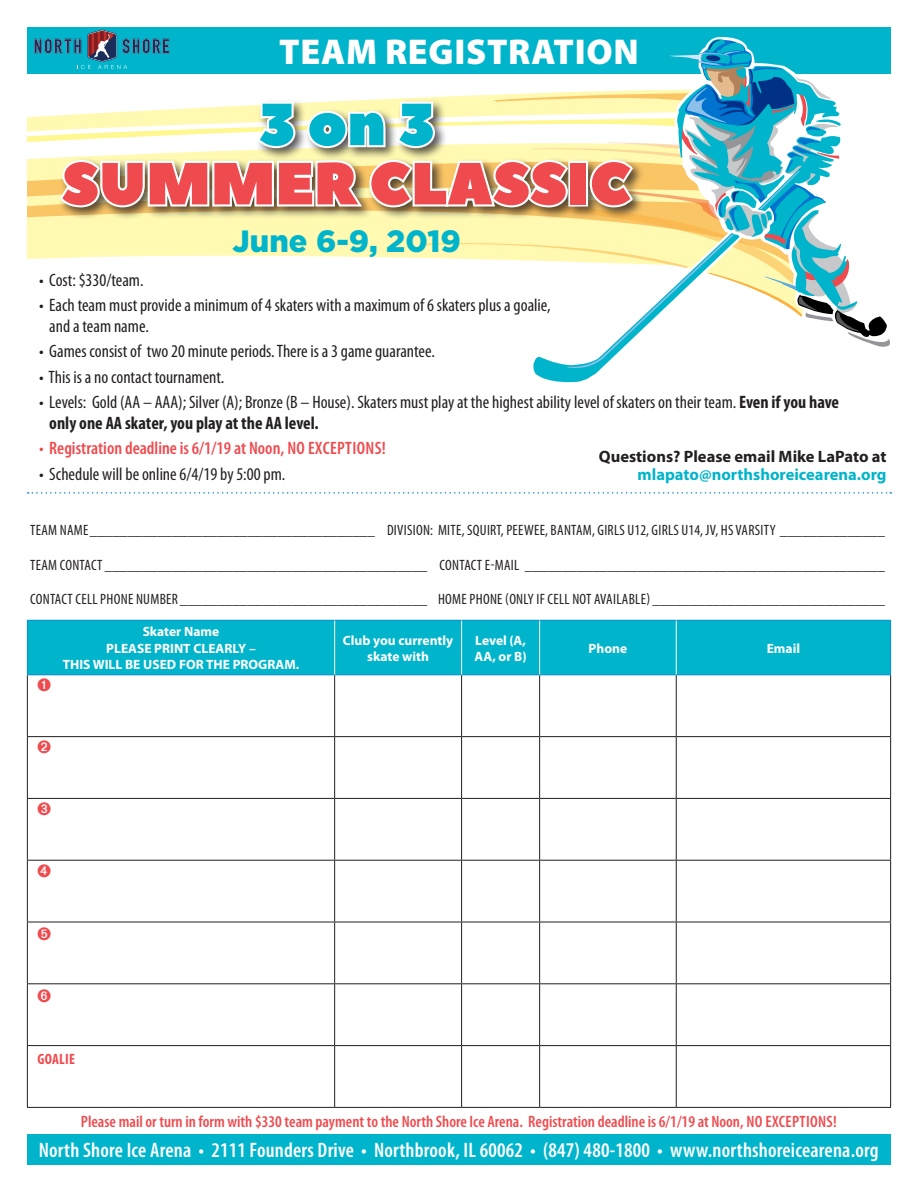
<style>
.page{position:relative;width:918px;height:1188px;background:#fff}
.page>*{position:absolute;margin:0;border:0;box-sizing:border-box;transform-origin:0 0}
.t1{font:59.25px "Peace Sans";color:#ef4b4f}
.t2{font:59.25px "Peace Sans";color:#00b5cb}
.t3{font:900 36px "Myriad Pro";letter-spacing:.02em;color:#fff}
.t4{font:900 30.75px "Gotham";color:#00b5cb}
.t5{font:600 condensed 21px "Myriad Pro";letter-spacing:.01em;color:#fff}
.t6{font:condensed 18px/21px "Myriad Pro";color:#231f20}
.t7{font:600 condensed 18px "Myriad Pro";color:#ef4b4f}
.t8{font:600 condensed 16.5px "Myriad Pro";color:#ef4b4f}
.t9{font:700 16.5px/18px "Myriad Pro";color:#231f20;text-align:right}
.t10{font:condensed 15px "Myriad Pro";letter-spacing:.02em;color:#231f20}
.t11{font:700 condensed 15px "Myriad Pro";letter-spacing:.02em;color:#ef4b4f}
.t12{font:700 13.5px/16.2px "Myriad Pro";color:#fff;text-align:center}
.s1{font-weight:700}
.s2{font-weight:400}
.s3{color:#00b5cb}
</style>
<div class="page">
<div style="left:27px;top:1134px;width:864px;height:31px;background:#00b5cb"></div>
<svg style="left:28px;top:492px;width:863px;height:2px"></svg>
<div style="left:27px;top:27px;width:864px;height:46px;background:#00b5cb"></div>
<div style="left:28px;top:621px;width:862px;height:53px;background:#00b5cb"></div>
<hr style="left:27px;top:675px;width:1px;height:61px;background:#231f20">
<hr style="left:334px;top:675px;width:1px;height:61px;background:#231f20">
<hr style="left:461px;top:675px;width:1px;height:61px;background:#231f20">
<hr style="left:539px;top:675px;width:1px;height:61px;background:#231f20">
<hr style="left:676px;top:675px;width:1px;height:61px;background:#231f20">
<hr style="left:890px;top:675px;width:1px;height:61px;background:#231f20">
<hr style="left:27px;top:736px;width:308px;height:1px;background:#231f20">
<hr style="left:27px;top:737px;width:1px;height:61px;background:#231f20">
<hr style="left:335px;top:736px;width:127px;height:1px;background:#231f20">
<hr style="left:334px;top:737px;width:1px;height:61px;background:#231f20">
<hr style="left:462px;top:736px;width:78px;height:1px;background:#231f20">
<hr style="left:461px;top:737px;width:1px;height:61px;background:#231f20">
<hr style="left:540px;top:736px;width:136px;height:1px;background:#231f20">
<hr style="left:539px;top:737px;width:1px;height:61px;background:#231f20">
<hr style="left:676px;top:736px;width:215px;height:1px;background:#231f20">
<hr style="left:676px;top:737px;width:1px;height:61px;background:#231f20">
<hr style="left:890px;top:737px;width:1px;height:61px;background:#231f20">
<hr style="left:27px;top:798px;width:308px;height:1px;background:#231f20">
<hr style="left:27px;top:799px;width:1px;height:61px;background:#231f20">
<hr style="left:335px;top:798px;width:127px;height:1px;background:#231f20">
<hr style="left:334px;top:799px;width:1px;height:61px;background:#231f20">
<hr style="left:462px;top:798px;width:78px;height:1px;background:#231f20">
<hr style="left:461px;top:799px;width:1px;height:61px;background:#231f20">
<hr style="left:540px;top:798px;width:136px;height:1px;background:#231f20">
<hr style="left:539px;top:799px;width:1px;height:61px;background:#231f20">
<hr style="left:676px;top:798px;width:215px;height:1px;background:#231f20">
<hr style="left:676px;top:799px;width:1px;height:61px;background:#231f20">
<hr style="left:890px;top:799px;width:1px;height:61px;background:#231f20">
<hr style="left:27px;top:860px;width:308px;height:1px;background:#231f20">
<hr style="left:27px;top:861px;width:1px;height:61px;background:#231f20">
<hr style="left:335px;top:860px;width:127px;height:1px;background:#231f20">
<hr style="left:334px;top:861px;width:1px;height:61px;background:#231f20">
<hr style="left:462px;top:860px;width:78px;height:1px;background:#231f20">
<hr style="left:461px;top:861px;width:1px;height:61px;background:#231f20">
<hr style="left:540px;top:860px;width:136px;height:1px;background:#231f20">
<hr style="left:539px;top:861px;width:1px;height:61px;background:#231f20">
<hr style="left:676px;top:860px;width:215px;height:1px;background:#231f20">
<hr style="left:676px;top:861px;width:1px;height:61px;background:#231f20">
<hr style="left:890px;top:861px;width:1px;height:61px;background:#231f20">
<hr style="left:27px;top:922px;width:308px;height:1px;background:#231f20">
<hr style="left:27px;top:922px;width:1px;height:61px;background:#231f20">
<hr style="left:335px;top:922px;width:127px;height:1px;background:#231f20">
<hr style="left:334px;top:922px;width:1px;height:61px;background:#231f20">
<hr style="left:462px;top:922px;width:78px;height:1px;background:#231f20">
<hr style="left:461px;top:922px;width:1px;height:61px;background:#231f20">
<hr style="left:540px;top:922px;width:136px;height:1px;background:#231f20">
<hr style="left:539px;top:922px;width:1px;height:61px;background:#231f20">
<hr style="left:676px;top:922px;width:215px;height:1px;background:#231f20">
<hr style="left:676px;top:922px;width:1px;height:61px;background:#231f20">
<hr style="left:890px;top:922px;width:1px;height:61px;background:#231f20">
<hr style="left:27px;top:983px;width:308px;height:1px;background:#231f20">
<hr style="left:27px;top:984px;width:1px;height:61px;background:#231f20">
<hr style="left:335px;top:983px;width:127px;height:1px;background:#231f20">
<hr style="left:334px;top:984px;width:1px;height:61px;background:#231f20">
<hr style="left:462px;top:983px;width:78px;height:1px;background:#231f20">
<hr style="left:461px;top:984px;width:1px;height:61px;background:#231f20">
<hr style="left:540px;top:983px;width:136px;height:1px;background:#231f20">
<hr style="left:539px;top:984px;width:1px;height:61px;background:#231f20">
<hr style="left:676px;top:983px;width:215px;height:1px;background:#231f20">
<hr style="left:676px;top:984px;width:1px;height:61px;background:#231f20">
<hr style="left:890px;top:984px;width:1px;height:61px;background:#231f20">
<hr style="left:27px;top:1045px;width:308px;height:1px;background:#231f20">
<hr style="left:27px;top:1046px;width:1px;height:61px;background:#231f20">
<hr style="left:335px;top:1045px;width:127px;height:1px;background:#231f20">
<hr style="left:334px;top:1046px;width:1px;height:61px;background:#231f20">
<hr style="left:462px;top:1045px;width:78px;height:1px;background:#231f20">
<hr style="left:461px;top:1046px;width:1px;height:61px;background:#231f20">
<hr style="left:540px;top:1045px;width:136px;height:1px;background:#231f20">
<hr style="left:539px;top:1046px;width:1px;height:61px;background:#231f20">
<hr style="left:676px;top:1045px;width:215px;height:1px;background:#231f20">
<hr style="left:676px;top:1046px;width:1px;height:61px;background:#231f20">
<hr style="left:890px;top:1046px;width:1px;height:61px;background:#231f20">
<hr style="left:27px;top:1107px;width:308px;height:1px;background:#231f20">
<hr style="left:335px;top:1107px;width:127px;height:1px;background:#231f20">
<hr style="left:462px;top:1107px;width:78px;height:1px;background:#231f20">
<hr style="left:540px;top:1107px;width:136px;height:1px;background:#231f20">
<hr style="left:676px;top:1107px;width:215px;height:1px;background:#231f20">
<hr style="left:27px;top:620px;width:308px;height:1px;background:#0089cf">
<hr style="left:27px;top:621px;width:1px;height:53px;background:#0089cf">
<hr style="left:335px;top:620px;width:127px;height:1px;background:#0089cf">
<hr style="left:462px;top:620px;width:78px;height:1px;background:#0089cf">
<hr style="left:540px;top:620px;width:136px;height:1px;background:#0089cf">
<hr style="left:676px;top:620px;width:215px;height:1px;background:#0089cf">
<hr style="left:890px;top:621px;width:1px;height:53px;background:#0089cf">
<hr style="left:27px;top:674px;width:308px;height:1px;background:#0089cf">
<hr style="left:335px;top:674px;width:127px;height:1px;background:#0089cf">
<hr style="left:462px;top:674px;width:78px;height:1px;background:#0089cf">
<hr style="left:540px;top:674px;width:136px;height:1px;background:#0089cf">
<hr style="left:676px;top:674px;width:215px;height:1px;background:#0089cf">
<hr style="left:334px;top:621px;width:1px;height:53px;background:#fff">
<hr style="left:461px;top:621px;width:1px;height:53px;background:#fff">
<hr style="left:539px;top:621px;width:1px;height:53px;background:#fff">
<hr style="left:676px;top:621px;width:1px;height:53px;background:#fff">
<svg style="left:27px;top:30px;width:864px;height:353px"></svg>
<p class="t3" style="left:279px;top:27px;width:361px">TEAM REGISTRATION</p>
<p class="t2" style="left:258px;top:85px;width:179px">3 on 3</p>
<p class="t1" style="left:62px;top:144px;width:571px">SUMMER CLASSIC</p>
<p class="t4" style="left:233px;top:223px;width:230px">June 6-9, 2019</p>
<p class="t6" style="left:39px;top:269px;width:106px">• Cost: $330/team.</p>
<p class="t6" style="left:49px;top:294px;width:503px;text-indent:-10px">• Each team must provide a minimum of 4 skaters with a maximum of 6 skaters plus a goalie, and a team name.</p>
<p class="t6" style="left:39px;top:341px;width:397px">• Games consist of two 20 minute periods. There is a 3 game guarantee.</p>
<p class="t6" style="left:39px;top:366px;width:187px">• This is a no contact tournament.</p>
<p class="t6" style="left:49px;top:391px;width:791px;text-indent:-10px">• Levels: Gold (AA – AAA); Silver (A); Bronze (B – House). Skaters must play at the highest ability level of skaters on their team. <span class="s1">Even if you have only one AA skater, you play at the AA level.</span></p>
<p class="t7" style="left:39px;top:437px;width:348px"><span class="s2">•</span> Registration deadline is 6/1/19 at Noon, NO EXCEPTIONS!</p>
<p class="t6" style="left:39px;top:463px;width:248px">• Schedule will be online 6/4/19 by 5:00 pm.</p>
<p class="t9" style="left:599px;top:447px;width:289px">Questions? Please email Mike LaPato at <span class="s3">mlapato@northshoreicearena.org</span></p>
<p class="t10" style="left:30px;top:521px;width:856px">TEAM NAME______________________________________ DIVISION: MITE, SQUIRT, PEEWEE, BANTAM, GIRLS U12, GIRLS U14, JV, HS VARSITY ______________</p>
<p class="t10" style="left:30px;top:556px;width:856px">TEAM CONTACT ___________________________________________ CONTACT E-MAIL ________________________________________________</p>
<p class="t10" style="left:30px;top:590px;width:856px">CONTACT CELL PHONE NUMBER _________________________________ HOME PHONE (ONLY IF CELL NOT AVAILABLE) _______________________________</p>
<p class="t12" style="left:63px;top:623px;width:238px">Skater Name<br>PLEASE PRINT CLEARLY –<br>THIS WILL BE USED FOR THE PROGRAM.</p>
<p class="t12" style="left:343px;top:631px;width:112px">Club you currently skate with</p>
<p class="t12" style="left:475px;top:631px;width:53px;text-align:left">Level (A,<br>AA, or B)</p>
<p class="t12" style="left:589px;top:640px;width:40px">Phone</p>
<p class="t12" style="left:767px;top:640px;width:35px">Email</p>
<p class="t11" style="left:37px;top:1050px;width:39px">GOALIE</p>
<p class="t8" style="left:81px;top:1111px;width:757px">Please mail or turn in form with $330 team payment to the North Shore Ice Arena. Registration deadline is 6/1/19 at Noon, NO EXCEPTIONS!</p>
<p class="t5" style="left:39px;top:1138px;width:841px">North Shore Ice Arena • 2111 Founders Drive • Northbrook, IL 60062 • (847) 480-1800 • www.northshoreicearena.org</p>
</div>
